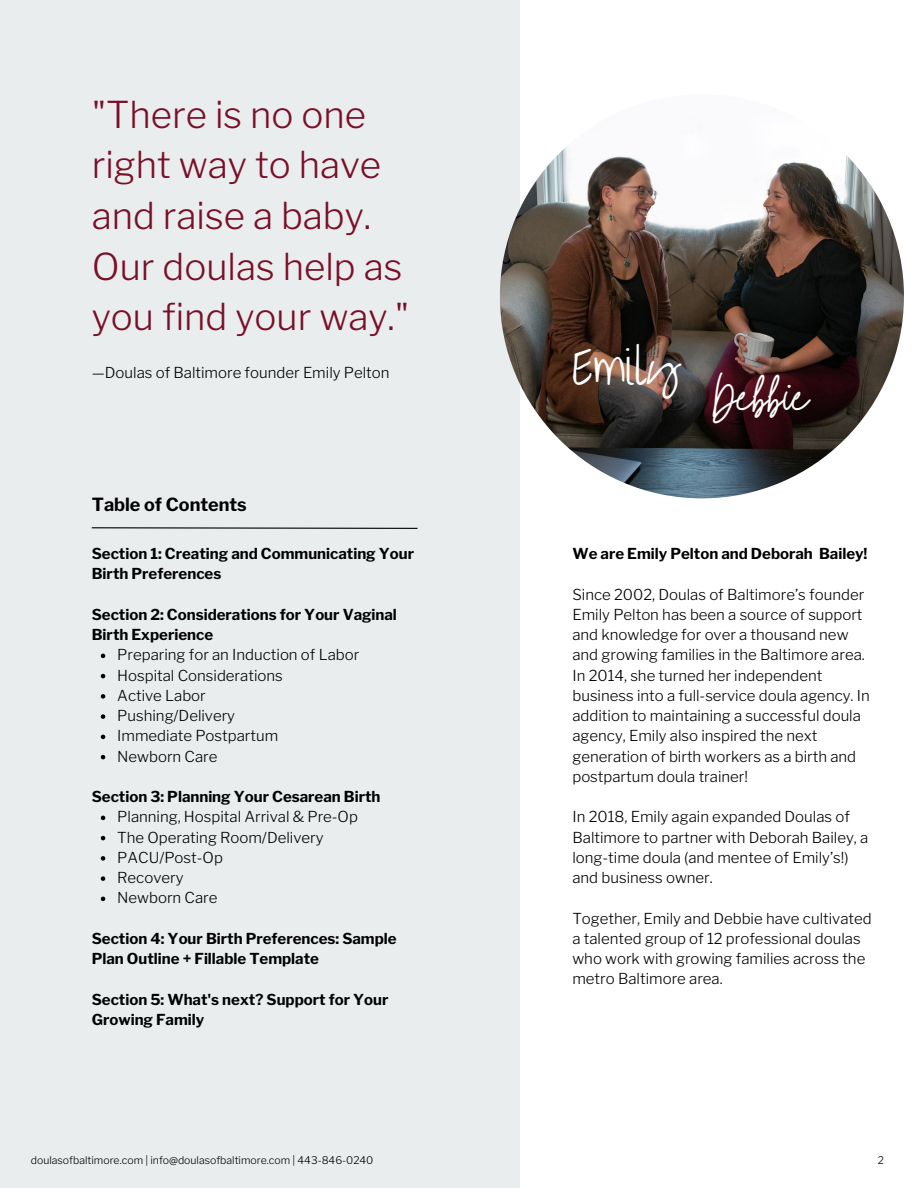
<style>
.page{position:relative;width:918px;height:1188px;background:#fff}
.page>*{position:absolute;margin:0;border:0;box-sizing:border-box;transform-origin:0 0}
.t1{font:45px "Twister";color:#fff}
.t2{font:45px "Overthe Rainbow";color:#fff}
.t3{font:300 36.75px/50.7px "Libre Franklin";color:#7a0f29}
.t4{font:700 18px "Libre Franklin";color:#000}
.t5{font:300 15px/20.2px "Libre Franklin";color:#000}
.t6{font:700 15px/20.2px "Libre Franklin";color:#000}
.t7{font:300 10.5px "Libre Franklin";color:#000}
</style>
<div class="page">
<div style="left:0;top:0;width:520px;height:1188px;background:#e9edee"></div>
<img style="left:500px;top:94px;width:404px;height:404px;border-radius:50%">
<svg style="left:101px;top:654px;width:4px;height:4px"></svg>
<svg style="left:101px;top:674px;width:4px;height:4px"></svg>
<svg style="left:101px;top:694px;width:4px;height:5px"></svg>
<svg style="left:101px;top:714px;width:4px;height:5px"></svg>
<svg style="left:101px;top:735px;width:4px;height:4px"></svg>
<svg style="left:101px;top:755px;width:4px;height:4px"></svg>
<svg style="left:101px;top:816px;width:4px;height:4px"></svg>
<svg style="left:101px;top:836px;width:4px;height:4px"></svg>
<svg style="left:101px;top:856px;width:4px;height:5px"></svg>
<svg style="left:101px;top:876px;width:4px;height:5px"></svg>
<svg style="left:101px;top:897px;width:4px;height:4px"></svg>
<svg style="left:91px;top:527px;width:327px;height:2px"></svg>
<p class="t3" style="left:92px;top:89px;width:319px">"There is no one right way to have and raise a baby.<br>Our doulas help as you find your way."</p>
<p class="t5" style="left:92px;top:362px;width:299px">—Doulas of Baltimore founder Emily Pelton</p>
<p class="t4" style="left:92px;top:494px;width:157px">Table of Contents</p>
<p class="t6" style="left:92px;top:544px;width:324px">Section 1: Creating and Communicating Your<br>Birth Preferences</p>
<p class="t6" style="left:92px;top:604px;width:307px">Section 2: Considerations for Your Vaginal<br>Birth Experience</p>
<p class="t5" style="left:117px;top:645px;width:244px">Preparing for an Induction of Labor</p>
<p class="t5" style="left:117px;top:665px;width:167px">Hospital Considerations</p>
<p class="t5" style="left:117px;top:685px;width:90px">Active Labor</p>
<p class="t5" style="left:117px;top:706px;width:119px">Pushing/Delivery</p>
<p class="t5" style="left:117px;top:726px;width:162px">Immediate Postpartum</p>
<p class="t5" style="left:117px;top:746px;width:102px">Newborn Care</p>
<p class="t6" style="left:92px;top:787px;width:290px">Section 3: Planning Your Cesarean Birth</p>
<p class="t5" style="left:117px;top:807px;width:242px">Planning, Hospital Arrival &amp; Pre-Op</p>
<p class="t5" style="left:117px;top:827px;width:208px">The Operating Room/Delivery</p>
<p class="t5" style="left:117px;top:847px;width:107px">PACU/Post-Op</p>
<p class="t5" style="left:117px;top:868px;width:68px">Recovery</p>
<p class="t5" style="left:117px;top:888px;width:102px">Newborn Care</p>
<p class="t6" style="left:92px;top:928px;width:306px">Section 4: Your Birth Preferences: Sample<br>Plan Outline + Fillable Template</p>
<p class="t6" style="left:92px;top:989px;width:298px">Section 5: What's next? Support for Your<br>Growing Family</p>
<p class="t2" style="left:572px;top:343px;width:108px">Emily</p>
<p class="t1" style="left:712px;top:365px;width:99px">Debbie</p>
<p class="t6" style="left:572px;top:544px;width:297px">We are Emily Pelton and Deborah Bailey!</p>
<p class="t5" style="left:572px;top:584px;width:299px">Since 2002, Doulas of Baltimore’s founder Emily Pelton has been a source of support and knowledge for over a thousand new and growing families in the Baltimore area.<br>In 2014, she turned her independent business into a full-service doula agency. In addition to maintaining a successful doula agency, Emily also inspired the next generation of birth workers as a birth and postpartum doula trainer!</p>
<p class="t5" style="left:572px;top:807px;width:297px">In 2018, Emily again expanded Doulas of Baltimore to partner with Deborah Bailey, a long-time doula (and mentee of Emily’s!) and business owner.</p>
<p class="t5" style="left:572px;top:908px;width:301px">Together, Emily and Debbie have cultivated a talented group of 12 professional doulas who work with growing families across the metro Baltimore area.</p>
<p class="t7" style="left:31px;top:1154px;width:344px">doulasofbaltimore.com | info@doulasofbaltimore.com | 443-846-0240</p>
<p class="t7" style="left:878px;top:1154px;width:8px">2</p>
</div>
